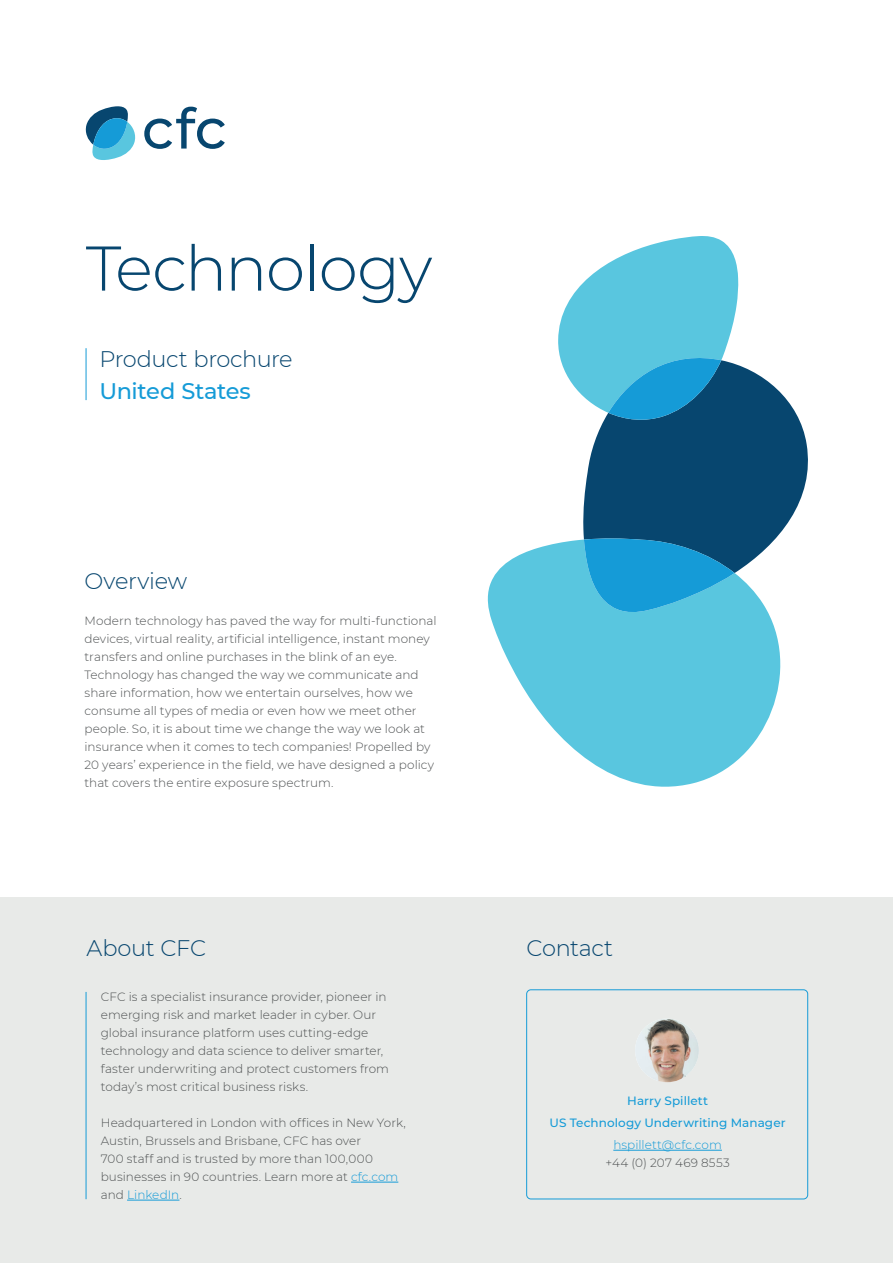
<style>
.page{position:relative;width:893px;height:1263px;background:#fff}
.page>*{position:absolute;margin:0;border:0;box-sizing:border-box;transform-origin:0 0}
.t1{font:300 63px "Montserrat";letter-spacing:-.025em;color:#07466f}
.t2{font:300 22.5px "Montserrat";letter-spacing:-.015em;color:#07466f}
.t3{font:500 22.5px "Montserrat";letter-spacing:-.02em;color:#159bd7}
.t4{font:300 12px/18px "Montserrat";letter-spacing:.005em;color:#4e5152}
.t5{font:500 12px/22.2px "Montserrat";letter-spacing:.005em;color:#159bd7;text-align:center}
.t6{font:300 12px "Montserrat";letter-spacing:.005em;color:#159bd7}
.t7{font:300 12px "Montserrat";letter-spacing:.03em;color:#4e5152}
.s1{color:#159bd7}
</style>
<div class="page">
<svg style="left:85px;top:106px;width:51px;height:54px"></svg>
<svg style="left:144px;top:107px;width:81px;height:42px"></svg>
<div style="left:0;top:897px;width:893px;height:366px;background:#e8eae8"></div>
<svg style="left:488px;top:539px;width:293px;height:248px;fill:#59c6df"></svg>
<svg style="left:583px;top:365px;width:225px;height:208px;background:#2d6285"></svg>
<svg style="left:584px;top:538px;width:151px;height:75px;background:#239bcd"></svg>
<svg style="left:558px;top:236px;width:180px;height:186px"></svg>
<hr style="left:86px;top:348px;width:1px;height:52px;background:#159bd7">
<hr style="left:613px;top:1150px;width:109px;height:1px;background:#159bd7">
<div style="left:526px;top:989px;width:282px;height:210px;border:1px solid #159bd7;border-radius:4px"></div>
<hr style="left:86px;top:992px;width:1px;height:207px;background:#159bd7">
<img style="left:635px;top:1018px;width:64px;height:64px;border-radius:32px">
<hr style="left:351px;top:1182px;width:47px;height:1px;background:#159bd7">
<hr style="left:127px;top:1200px;width:52px;height:1px;background:#159bd7">
<h1 class="t1" style="left:86px;top:225px;width:348px">Technology</h1>
<h2 class="t2" style="left:99px;top:343px;width:195px">Product brochure</h2>
<h2 class="t3" style="left:99px;top:376px;width:153px">United States</h2>
<h2 class="t2" style="left:85px;top:565px;width:104px">Overview</h2>
<p class="t4" style="left:85px;top:611px;width:354px">Modern technology has paved the way for multi-functional devices, virtual reality, artificial intelligence, instant money transfers and online purchases in the blink of an eye.<br>Technology has changed the way we communicate and share information, how we entertain ourselves, how we consume all types of media or even how we meet other people. So, it is about time we change the way we look at insurance when it comes to tech companies! Propelled by 20 years’ experience in the field, we have designed a policy that covers the entire exposure spectrum.</p>
<h2 class="t2" style="left:87px;top:932px;width:121px">About CFC</h2>
<h2 class="t2" style="left:526px;top:932px;width:88px">Contact</h2>
<p class="t4" style="left:101px;top:987px;width:290px">CFC is a specialist insurance provider, pioneer in emerging risk and market leader in cyber. Our global insurance platform uses cutting-edge technology and data science to deliver smarter, faster underwriting and protect customers from today’s most critical business risks.</p>
<p class="t4" style="left:101px;top:1113px;width:307px">Headquartered in London with offices in New York, Austin, Brussels and Brisbane, CFC has over<br>700 staff and is trusted by more than 100,000 businesses in 90 countries. Learn more at <span class="s1">cfc.com </span>and <span class="s1">LinkedIn</span>.</p>
<p class="t5" style="left:550px;top:1089px;width:238px">Harry Spillett<br>US Technology Underwriting Manager</p>
<p class="t6" style="left:613px;top:1137px;width:110px">hspillett@cfc.com</p>
<p class="t7" style="left:605px;top:1155px;width:126px">+44 (0) 207 469 8553</p>
</div>
